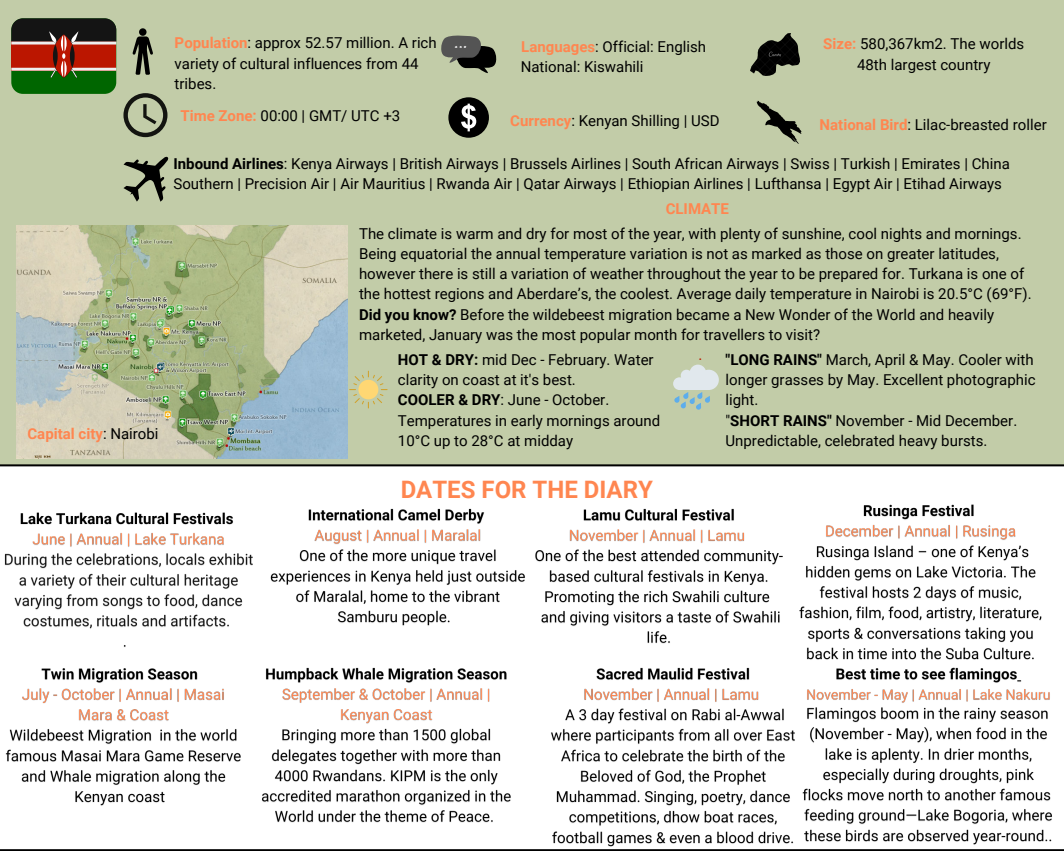
<style>
.page{position:relative;width:1064px;height:851px;background:#fff}
.page>*{position:absolute;margin:0;border:0;box-sizing:border-box;transform-origin:0 0}
.t1{font:700 24px "Roboto";color:#ff8650}
.t2{font:15px/20.2px "Roboto";color:#000}
.t3{font:700 15px "Roboto";color:#ff8650}
.t4{font:15px "Roboto";color:#bb1600}
.s1{font-weight:400;color:#000}
.s2{font-weight:700;color:#ff8650}
.s3{font-weight:700}
</style>
<div class="page">
<div style="left:0;top:0;width:1063px;height:850px;background:#c2cca8"></div>
<div style="left:0;top:465px;width:1063px;height:385px;background:#fff"></div>
<hr style="left:0;top:466px;width:1px;height:383px;background:#000">
<hr style="left:1063px;top:466px;width:1px;height:383px;background:#000">
<hr style="left:0;top:849px;width:1063px;height:1px;background:#000">
<hr style="left:0;top:464px;width:1063px;height:2px;background:#000">
<svg style="left:133px;top:28px;width:20px;height:46px"></svg>
<svg style="left:756px;top:101px;width:45px;height:42px"></svg>
<svg style="left:123px;top:156px;width:46px;height:46px"></svg>
<svg style="left:441px;top:35px;width:56px;height:39px"></svg>
<div style="left:448px;top:97px;width:41px;height:41px;background:#000;border-radius:50%"></div>
<svg style="left:461px;top:104px;width:15px;height:27px"></svg>
<svg style="left:123px;top:93px;width:44px;height:44px"></svg>
<img style="left:750px;top:33px;width:49px;height:43px">
<svg style="left:673px;top:364px;width:45px;height:45px"></svg>
<svg style="left:349px;top:371px;width:38px;height:37px"></svg>
<div style="left:11px;top:18px;width:105px;height:76px;background:#060;border-radius:12px"></div>
<svg style="left:11px;top:18px;width:105px;height:60px;background:#6c3824"></svg>
<img style="left:16px;top:225px;width:331px;height:233px">
<img style="left:4px;top:512px;width:249px;height:135px">
<img style="left:5px;top:668px;width:236px;height:138px">
<img style="left:799px;top:504px;width:243px;height:156px">
<img style="left:535px;top:508px;width:248px;height:136px">
<img style="left:262px;top:667px;width:249px;height:156px">
<img style="left:551px;top:667px;width:244px;height:180px">
<img style="left:802px;top:667px;width:250px;height:178px">
<img style="left:270px;top:508px;width:255px;height:118px">
<p class="t3" style="left:27px;top:425px;width:133px">Capital city<span class="s1">: Nairobi</span></p>
<p class="t2" style="left:175px;top:33px;width:263px"><span class="s2">Population</span>: approx 52.57 million. A rich variety of cultural influences from 44 tribes.</p>
<p class="t2" style="left:520px;top:37px;width:187px"><span class="s2">Languages</span>: Official: English<br>National: Kiswahili</p>
<p class="t2" style="left:180px;top:106px;width:221px"><span class="s2">Time Zone:</span> 00:00 | GMT/ UTC +3</p>
<p class="t2" style="left:510px;top:111px;width:211px"><span class="s2">Currency</span>: Kenyan Shilling | USD</p>
<p class="t2" style="left:823px;top:34px;width:202px;text-align:center"><span class="s2">Size:</span> 580,367km2. The worlds<br>48th largest country</p>
<p class="t2" style="left:819px;top:115px;width:228px"><span class="s2">National Bird</span>: Lilac-breasted roller</p>
<p class="t2" style="left:173px;top:153px;width:837px"><span class="s3">Inbound Airlines</span>: Kenya Airways | British Airways | Brussels Airlines | South African Airways | Swiss | Turkish | Emirates | China<br>Southern | Precision Air | Air Mauritius | Rwanda Air | Qatar Airways | Ethiopian Airlines | Lufthansa | Egypt Air | Etihad Airways</p>
<p class="t3" style="left:665px;top:200px;width:65px">CLIMATE</p>
<p class="t2" style="left:359px;top:223px;width:674px">The climate is warm and dry for most of the year, with plenty of sunshine, cool nights and mornings.<br>Being equatorial the annual temperature variation is not as marked as those on greater latitudes, however there is still a variation of weather throughout the year to be prepared for. Turkana is one of the hottest regions and Aberdare’s, the coolest. Average daily temperature in Nairobi is 20.5°C (69°F).<br><span class="s3">Did you know?</span> Before the wildebeest migration became a New Wonder of the World and heavily marketed, January was the most popular month for travellers to visit?</p>
<p class="t4" style="left:698px;top:346px;width:5px">.</p>
<p class="t2" style="left:398px;top:349px;width:257px"><span class="s3">HOT &amp; DRY:</span> mid Dec - February. Water clarity on coast at it's best.</p>
<p class="t2" style="left:398px;top:390px;width:264px"><span class="s3">COOLER &amp; DRY</span>: June - October.<br>Temperatures in early mornings around<br>10°C up to 28°C at midday</p>
<p class="t2" style="left:725px;top:349px;width:311px;text-align:justify"><span class="s3">"LONG RAINS"</span> March, April &amp; May. Cooler with longer grasses by May. Excellent photographic light.</p>
<p class="t2" style="left:725px;top:410px;width:293px">"<span class="s3">SHORT RAINS"</span> November - Mid December.<br>Unpredictable, celebrated heavy bursts.</p>
<p class="t1" style="left:400px;top:475px;width:254px">DATES FOR THE DIARY</p>
</div>
